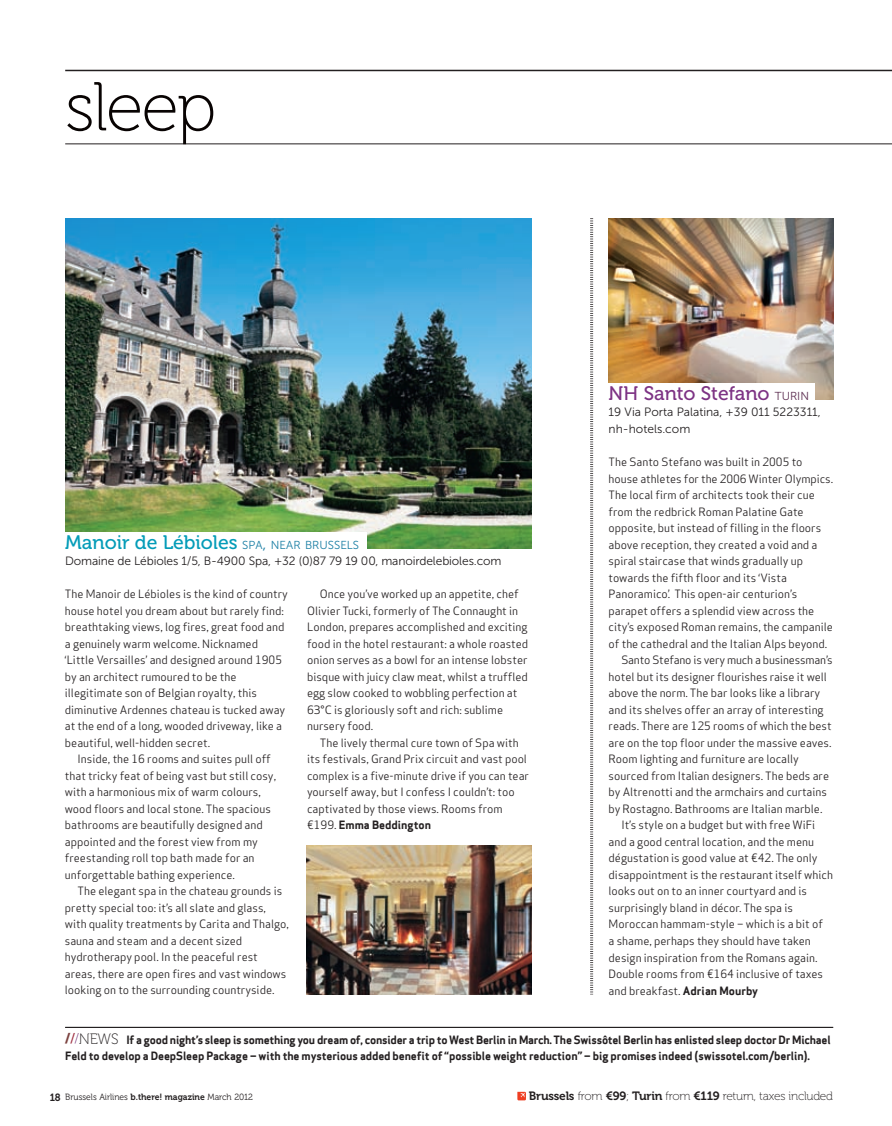
<style>
.page{position:relative;width:892px;height:1126px;background:#fff}
.page>*{position:absolute;margin:0;border:0;box-sizing:border-box;transform-origin:0 0}
.t1{font:69px "Museo 100";letter-spacing:-.03em;color:#080302}
.t2{font:19.5px "Museo 500";color:#049cb8}
.t3{font:19.5px "Museo 500";color:#7d3384}
.t4{font:15px "Museo 100";color:#231f20}
.t5{font:12px/16.5px "Museo Sans 300";letter-spacing:-.01em;color:#231f20}
.t6{font:12px "Museo 100";letter-spacing:-.02em;color:#231f20}
.t7{font:11.25px/16.5px "Apex Sans Book T";color:#231f20}
.t8{font:11.25px/16.5px "Apex Sans Bold T";letter-spacing:-.01em;color:#231f20}
.t9{font:9px "Museo 300";color:#231f20;scale:.95 1}
.s1{font-family:"Museo Sans 300";font-size:11.55px;color:#187da3}
.s2{font-family:"Museo Sans 300";font-size:16.5px;color:#187da3}
.s3{font-family:"Apex Sans Book T"}
.s4{font-family:"Museo Sans 300";font-size:11.55px;color:#5b2c4f}
.s5{font-family:"Apex Sans Bold T"}
.s6{font-family:"Museo 900";font-size:13.5px;color:#7b423f}
.s7{font-family:"Museo 500";font-size:13.5px;color:#9e2d40}
.s8{font-size:13.5px;color:#6f2b70}
.s9{font-family:"Museo 700";font-size:10.5px}
.s10{font-family:"Museo 700"}
</style>
<div class="page">
<hr style="left:65px;top:143px;width:826px;height:1px;background:#231f20">
<img style="left:65px;top:218px;width:466px;height:330px">
<img style="left:608px;top:218px;width:225px;height:182px">
<svg style="left:517px;top:1091px;width:9px;height:9px"></svg>
<hr style="left:65px;top:70px;width:826px;height:1px;background:#231f20">
<img style="left:306px;top:845px;width:225px;height:149px">
<svg style="left:590px;top:218px;width:3px;height:776px"></svg>
<hr style="left:65px;top:1026px;width:768px;height:1px;background:#231f20">
<div style="left:62px;top:532px;width:305px;height:21px;background:#fff"></div>
<div style="left:606px;top:383px;width:209px;height:18px;background:#fff"></div>
<h1 class="t1" style="left:65px;top:81px;width:153px">sleep</h1>
<h2 class="t2" style="left:65px;top:534px;width:295px">Manoir de Lébioles <span class="s1">SPA</span><span class="s2">,</span> <span class="s1">NEAR BRUSSELS</span></h2>
<p class="t5" style="left:65px;top:553px;width:438px">Domaine de Lébioles 1/5, B-4900 Spa, +32 (0)87 79 19 00, manoirdelebioles.com</p>
<p class="t7" style="left:65px;top:587px;width:224px">The Manoir de Lébioles is the kind of country</p>
<p class="t7" style="left:65px;top:603px;width:220px">house hotel you dream about but rarely find:</p>
<p class="t7" style="left:65px;top:620px;width:221px">breathtaking views, log fires, great food and</p>
<p class="t7" style="left:65px;top:636px;width:195px">a genuinely warm welcome. Nicknamed</p>
<p class="t7" style="left:65px;top:653px;width:219px">‘Little Versailles’ and designed around 1905</p>
<p class="t7" style="left:65px;top:669px;width:173px">by an architect rumoured to be the</p>
<p class="t7" style="left:65px;top:686px;width:193px">illegitimate son of Belgian royalty, this</p>
<p class="t7" style="left:65px;top:702px;width:222px">diminutive Ardennes chateau is tucked away</p>
<p class="t7" style="left:65px;top:719px;width:219px">at the end of a long, wooded driveway, like a</p>
<p class="t7" style="left:65px;top:735px;width:147px">beautiful, well-hidden secret.</p>
<p class="t7" style="left:78px;top:752px;width:195px">Inside, the 16 rooms and suites pull off</p>
<p class="t7" style="left:65px;top:768px;width:213px">that tricky feat of being vast but still cosy,</p>
<p class="t7" style="left:65px;top:785px;width:197px">with a harmonious mix of warm colours,</p>
<p class="t7" style="left:65px;top:801px;width:207px">wood floors and local stone. The spacious</p>
<p class="t7" style="left:65px;top:818px;width:199px">bathrooms are beautifully designed and</p>
<p class="t7" style="left:65px;top:834px;width:194px">appointed and the forest view from my</p>
<p class="t7" style="left:65px;top:851px;width:191px">freestanding roll top bath made for an</p>
<p class="t7" style="left:65px;top:867px;width:171px">unforgettable bathing experience.</p>
<p class="t7" style="left:78px;top:884px;width:206px">The elegant spa in the chateau grounds is</p>
<p class="t7" style="left:65px;top:900px;width:203px">pretty special too: it’s all slate and glass,</p>
<p class="t7" style="left:65px;top:917px;width:225px">with quality treatments by Carita and Thalgo,</p>
<p class="t7" style="left:65px;top:933px;width:179px">sauna and steam and a decent sized</p>
<p class="t7" style="left:65px;top:950px;width:194px">hydrotherapy pool. In the peaceful rest</p>
<p class="t7" style="left:65px;top:966px;width:223px">areas, there are open fires and vast windows</p>
<p class="t7" style="left:65px;top:983px;width:211px">looking on to the surrounding countryside.</p>
<p class="t7" style="left:307px;top:587px;width:223px;text-indent:13px">Once you’ve worked up an appetite, chef Olivier Tucki, formerly of The Connaught in London, prepares accomplished and exciting food in the hotel restaurant: a whole roasted onion serves as a bowl for an intense lobster bisque with juicy claw meat, whilst a truffled egg slow cooked to wobbling perfection at 63°C is gloriously soft and rich: sublime nursery food.</p>
<p class="t7" style="left:307px;top:735px;width:223px;text-indent:13px">The lively thermal cure town of Spa with its festivals, Grand Prix circuit and vast pool complex is a five-minute drive if you can tear yourself away, but I confess I couldn’t: too captivated by those views. Rooms from</p>
<p class="t8" style="left:307px;top:818px;width:125px"><span class="s3">€199.</span> Emma Beddington</p>
<h2 class="t3" style="left:608px;top:386px;width:202px">NH Santo Stefano <span class="s4">TURIN</span></h2>
<p class="t5" style="left:608px;top:405px;width:214px">19 Via Porta Palatina, +39 011 5223311, nh-hotels.com</p>
<p class="t7" style="left:608px;top:455px;width:195px">The Santo Stefano was built in 2005 to</p>
<p class="t7" style="left:608px;top:471px;width:226px">house athletes for the 2006 Winter Olympics.</p>
<p class="t7" style="left:608px;top:488px;width:208px">The local firm of architects took their cue</p>
<p class="t7" style="left:608px;top:504px;width:196px">from the redbrick Roman Palatine Gate</p>
<p class="t7" style="left:608px;top:521px;width:214px">opposite, but instead of filling in the floors</p>
<p class="t7" style="left:608px;top:537px;width:210px">above reception, they created a void and a</p>
<p class="t7" style="left:608px;top:554px;width:196px">spiral staircase that winds gradually up</p>
<p class="t7" style="left:608px;top:570px;width:180px">towards the fifth floor and its ‘Vista</p>
<p class="t7" style="left:608px;top:587px;width:190px">Panoramico’. This open-air centurion’s</p>
<p class="t7" style="left:608px;top:603px;width:207px">parapet offers a splendid view across the</p>
<p class="t7" style="left:608px;top:620px;width:226px">city’s exposed Roman remains, the campanile</p>
<p class="t7" style="left:608px;top:636px;width:220px">of the cathedral and the Italian Alps beyond.</p>
<p class="t7" style="left:621px;top:653px;width:213px">Santo Stefano is very much a businessman’s</p>
<p class="t7" style="left:608px;top:669px;width:220px">hotel but its designer flourishes raise it well</p>
<p class="t7" style="left:608px;top:686px;width:213px">above the norm. The bar looks like a library</p>
<p class="t7" style="left:608px;top:702px;width:216px">and its shelves offer an array of interesting</p>
<p class="t7" style="left:608px;top:719px;width:224px">reads. There are 125 rooms of which the best</p>
<p class="t7" style="left:608px;top:735px;width:224px">are on the top floor under the massive eaves.</p>
<p class="t7" style="left:608px;top:752px;width:192px">Room lighting and furniture are locally</p>
<p class="t7" style="left:608px;top:768px;width:222px">sourced from Italian designers. The beds are</p>
<p class="t7" style="left:608px;top:785px;width:220px">by Altrenotti and the armchairs and curtains</p>
<p class="t7" style="left:608px;top:801px;width:215px">by Rostagno. Bathrooms are Italian marble.</p>
<p class="t7" style="left:621px;top:818px;width:195px">It’s style on a budget but with free WiFi</p>
<p class="t7" style="left:608px;top:834px;width:207px">and a good central location, and the menu</p>
<p class="t7" style="left:608px;top:851px;width:210px">dégustation is good value at €42. The only</p>
<p class="t7" style="left:608px;top:867px;width:226px">disappointment is the restaurant itself which</p>
<p class="t7" style="left:608px;top:884px;width:200px">looks out on to an inner courtyard and is</p>
<p class="t7" style="left:608px;top:900px;width:186px">surprisingly bland in décor. The spa is</p>
<p class="t7" style="left:608px;top:917px;width:216px">Moroccan hammam-style – which is a bit of</p>
<p class="t7" style="left:608px;top:933px;width:204px">a shame, perhaps they should have taken</p>
<p class="t7" style="left:608px;top:950px;width:210px">design inspiration from the Romans again.</p>
<p class="t7" style="left:608px;top:966px;width:216px">Double rooms from €164 inclusive of taxes</p>
<p class="t7" style="left:608px;top:983px;width:151px">and breakfast. <span class="s5">Adrian Mourby</span></p>
<h3 class="t4" style="left:65px;top:1033px;width:55px"><span class="s6">/</span><span class="s7">/</span><span class="s8">/</span>NEWS</h3>
<p class="t8" style="left:65px;top:1032px;width:767px;text-indent:61px">If a good night’s sleep is something you dream of, consider a trip to West Berlin in March. The Swissôtel Berlin has enlisted sleep doctor Dr Michael<br>Feld to develop a DeepSleep Package – with the mysterious added benefit of “possible weight reduction” – big promises indeed (swissotel.com/berlin).</p>
<p class="t9" style="left:50px;top:1093px;width:215px"><span class="s9">18</span> Brussels Airlines <span class="s10">b.there! magazine</span> March 2012</p>
<p class="t6" style="left:529px;top:1091px;width:305px"><span class="s10">Brussels</span> from <span class="s10">€99</span>; <span class="s10">Turin</span> from <span class="s10">€119</span> return, taxes included</p>
</div>
